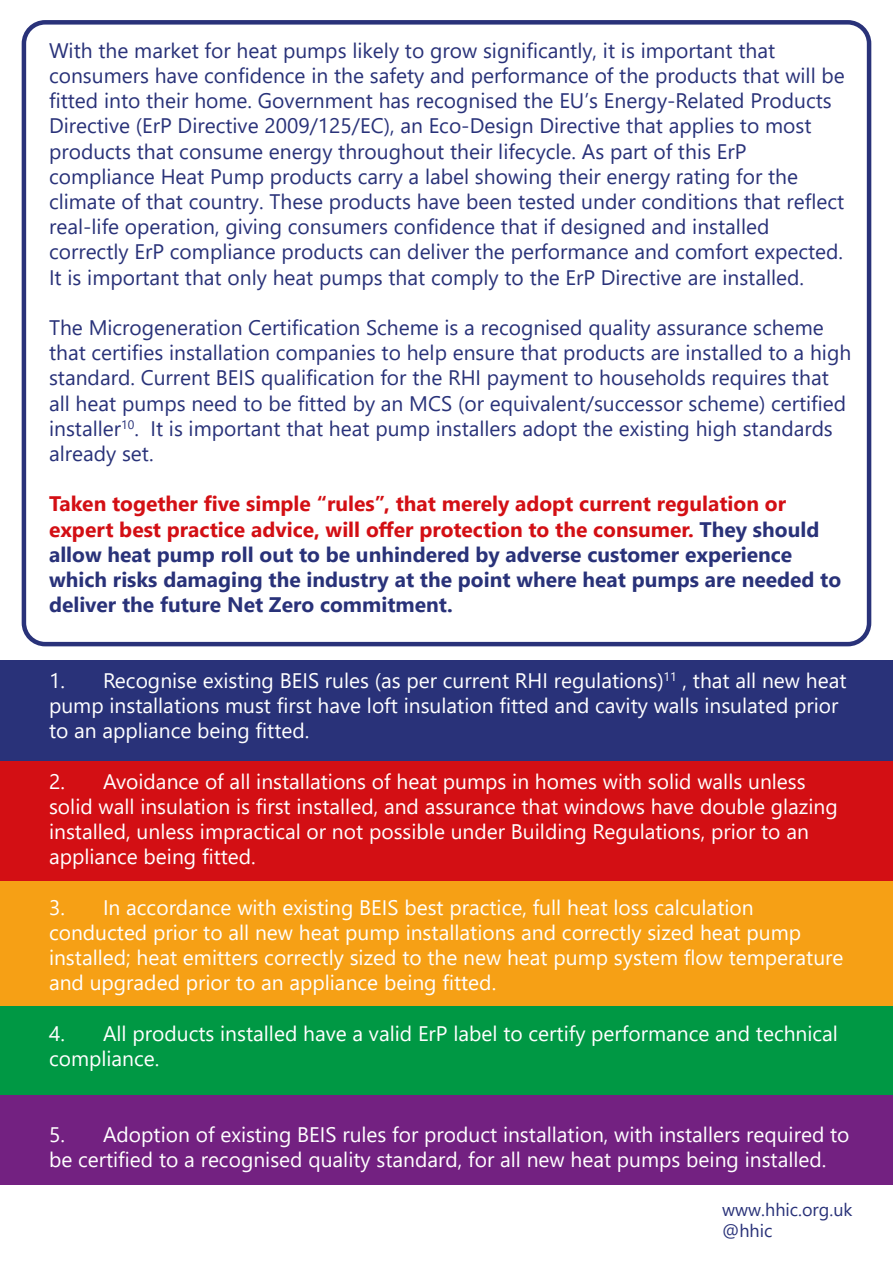
<style>
.page{position:relative;width:893px;height:1263px;background:#fff}
.page>*{position:absolute;margin:0;border:0;box-sizing:border-box;transform-origin:0 0}
.t1{font:21px/25.2px "Segoe UI";color:#293279}
.t2{font:21px/25.2px "Segoe UI";color:#fff}
.t3{font:700 21px/25.2px "Segoe UI";color:#293279}
.t4{font:18px/21.6px "Segoe UI";color:#293279}
.s1{color:#d30f14}
</style>
<div class="page">
<div style="left:22px;top:20px;width:849px;height:626px;border:4px solid #293279;border-radius:21px"></div>
<div style="left:0;top:1095px;width:893px;height:89px;background:#732181"></div>
<div style="left:0;top:1006px;width:893px;height:89px;background:#009844"></div>
<div style="left:0;top:881px;width:893px;height:125px;background:#f6a015"></div>
<div style="left:0;top:761px;width:893px;height:120px;background:#d30f14"></div>
<div style="left:0;top:661px;width:893px;height:100px;background:#293279"></div>
<p class="t1" style="left:49px;top:36px;width:797px">With the market for heat pumps likely to grow significantly, it is important that consumers have confidence in the safety and performance of the products that will be fitted into their home. Government has recognised the EU’s Energy-Related Products Directive (ErP Directive 2009/125/EC), an Eco-Design Directive that applies to most products that consume energy throughout their lifecycle. As part of this ErP compliance Heat Pump products carry a label showing their energy rating for the climate of that country. These products have been tested under conditions that reflect real-life operation, giving consumers confidence that if designed and installed correctly ErP compliance products can deliver the performance and comfort expected.<br>It is important that only heat pumps that comply to the ErP Directive are installed.</p>
<p class="t1" style="left:49px;top:313px;width:804px">The Microgeneration Certification Scheme is a recognised quality assurance scheme that certifies installation companies to help ensure that products are installed to a high standard. Current BEIS qualification for the RHI payment to households requires that all heat pumps need to be fitted by an MCS (or equivalent/successor scheme) certified installer<sup>10</sup>. It is important that heat pump installers adopt the existing high standards already set.</p>
<p class="t3" style="left:49px;top:490px;width:794px"><span class="s1">Taken together five simple “rules”, that merely adopt current regulation or expert best practice advice, will offer protection to the consumer.</span> They should allow heat pump roll out to be unhindered by adverse customer experience which risks damaging the industry at the point where heat pumps are needed to deliver the future Net Zero commitment.</p>
<p class="t2" style="left:49px;top:666px;width:799px">1. Recognise existing BEIS rules (as per current RHI regulations)<sup>11</sup> , that all new heat pump installations must first have loft insulation fitted and cavity walls insulated prior to an appliance being fitted.</p>
<p class="t2" style="left:49px;top:767px;width:790px">2. Avoidance of all installations of heat pumps in homes with solid walls unless solid wall insulation is first installed, and assurance that windows have double glazing installed, unless impractical or not possible under Building Regulations, prior to an appliance being fitted.</p>
<p class="t2" style="left:49px;top:893px;width:796px">3. In accordance with existing BEIS best practice, full heat loss calculation conducted prior to all new heat pump installations and correctly sized heat pump installed; heat emitters correctly sized to the new heat pump system flow temperature and upgraded prior to an appliance being fitted.</p>
<p class="t2" style="left:49px;top:1019px;width:790px">4. All products installed have a valid ErP label to certify performance and technical compliance.</p>
<p class="t2" style="left:49px;top:1119px;width:802px">5. Adoption of existing BEIS rules for product installation, with installers required to be certified to a recognised quality standard, for all new heat pumps being installed.</p>
<p class="t4" style="left:722px;top:1197px;width:132px">www.hhic.org.uk @hhic</p>
</div>
